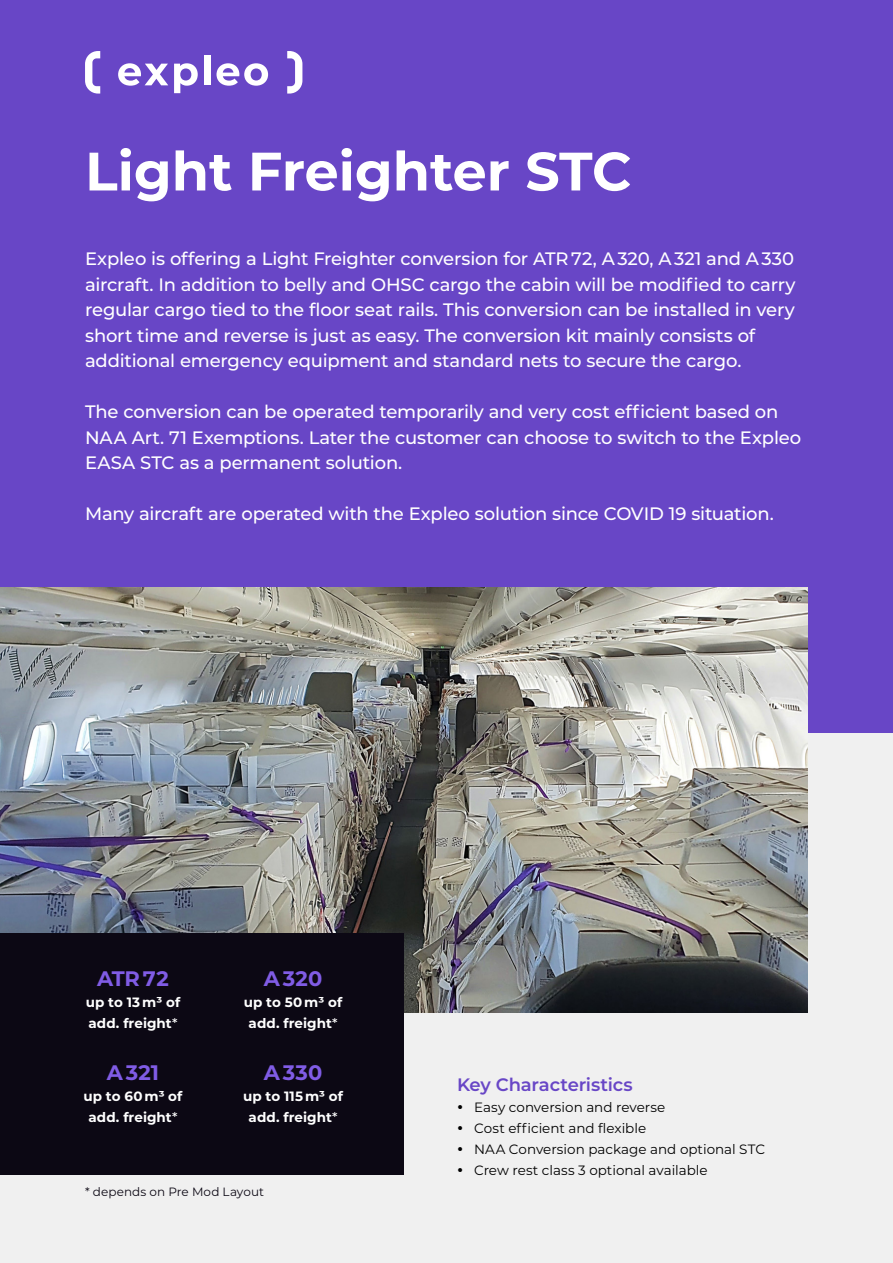
<style>
.page{position:relative;width:893px;height:1263px;background:#fff}
.page>*{position:absolute;margin:0;border:0;box-sizing:border-box;transform-origin:0 0}
.t1{font:700 54px "Montserrat";color:#fff}
.t2{font:700 21px "Montserrat";letter-spacing:.005em;color:#805ce5}
.t3{font:500 18px/25.5px "Montserrat";letter-spacing:-.01em;color:#fff}
.t4{font:600 18px "Montserrat";letter-spacing:-.01em;color:#6846c6}
.t5{font:13.5px/21px "Montserrat";color:#000}
.t6{font:700 13.5px/21px "Montserrat";letter-spacing:.005em;color:#fff;text-align:center}
.t7{font:12px "Montserrat";letter-spacing:.005em;color:#0c0814}
.s1{font-weight:500}
</style>
<div class="page">
<div style="left:0;top:0;width:893px;height:734px;background:#6846c6"></div>
<div style="left:0;top:733px;width:893px;height:530px;background:#f0f0f0"></div>
<svg style="left:85px;top:51px;width:15px;height:43px"></svg>
<svg style="left:287px;top:51px;width:15px;height:43px"></svg>
<svg style="left:118px;top:63px;width:50px;height:23px"></svg>
<svg style="left:174px;top:63px;width:24px;height:30px"></svg>
<div style="left:204px;top:55px;width:6px;height:30px;background:#fff"></div>
<svg style="left:216px;top:63px;width:52px;height:23px"></svg>
<img style="left:0;top:588px;width:808px;height:424px">
<div style="left:0;top:933px;width:404px;height:242px;background:#0c0814"></div>
<h1 class="t1" style="left:85px;top:132px;width:548px">Light Freighter STC</h1>
<p class="t3" style="left:85px;top:245px;width:712px">Expleo is offering a Light Freighter conversion for ATR 72, A 320, A 321 and A 330 aircraft. In addition to belly and OHSC cargo the cabin will be modified to carry regular cargo tied to the floor seat rails. This conversion can be installed in very short time and reverse is just as easy. The conversion kit mainly consists of additional emergency equipment and standard nets to secure the cargo.</p>
<p class="t3" style="left:85px;top:398px;width:718px">The conversion can be operated temporarily and very cost efficient based on<br>NAA Art. 71 Exemptions. Later the customer can choose to switch to the Expleo<br>EASA STC as a permanent solution.</p>
<p class="t3" style="left:85px;top:500px;width:690px">Many aircraft are operated with the Expleo solution since COVID 19 situation.</p>
<p class="t2" style="left:97px;top:963px;width:73px">ATR 72</p>
<p class="t6" style="left:86px;top:991px;width:96px;text-align:left">up to 13 m³ of add. freight<span class="s1">*</span></p>
<p class="t2" style="left:107px;top:1057px;width:54px">A 321</p>
<p class="t6" style="left:83px;top:1085px;width:101px">up to 60 m³ of add. freight<span class="s1">*</span></p>
<p class="t2" style="left:264px;top:963px;width:60px">A 320</p>
<p class="t6" style="left:244px;top:991px;width:100px">up to 50 m³ of add. freight<span class="s1">*</span></p>
<p class="t2" style="left:264px;top:1057px;width:60px">A 330</p>
<p class="t6" style="left:243px;top:1085px;width:102px">up to 115 m³ of add. freight<span class="s1">*</span></p>
<p class="t7" style="left:85px;top:1183px;width:181px">* depends on Pre Mod Layout</p>
<p class="t4" style="left:457px;top:1071px;width:177px">Key Characteristics</p>
<p class="t5" style="left:474px;top:1096px;width:292px">Easy conversion and reverse<br>Cost efficient and flexible<br>NAA Conversion package and optional STC Crew rest class 3 optional available</p>
</div>
